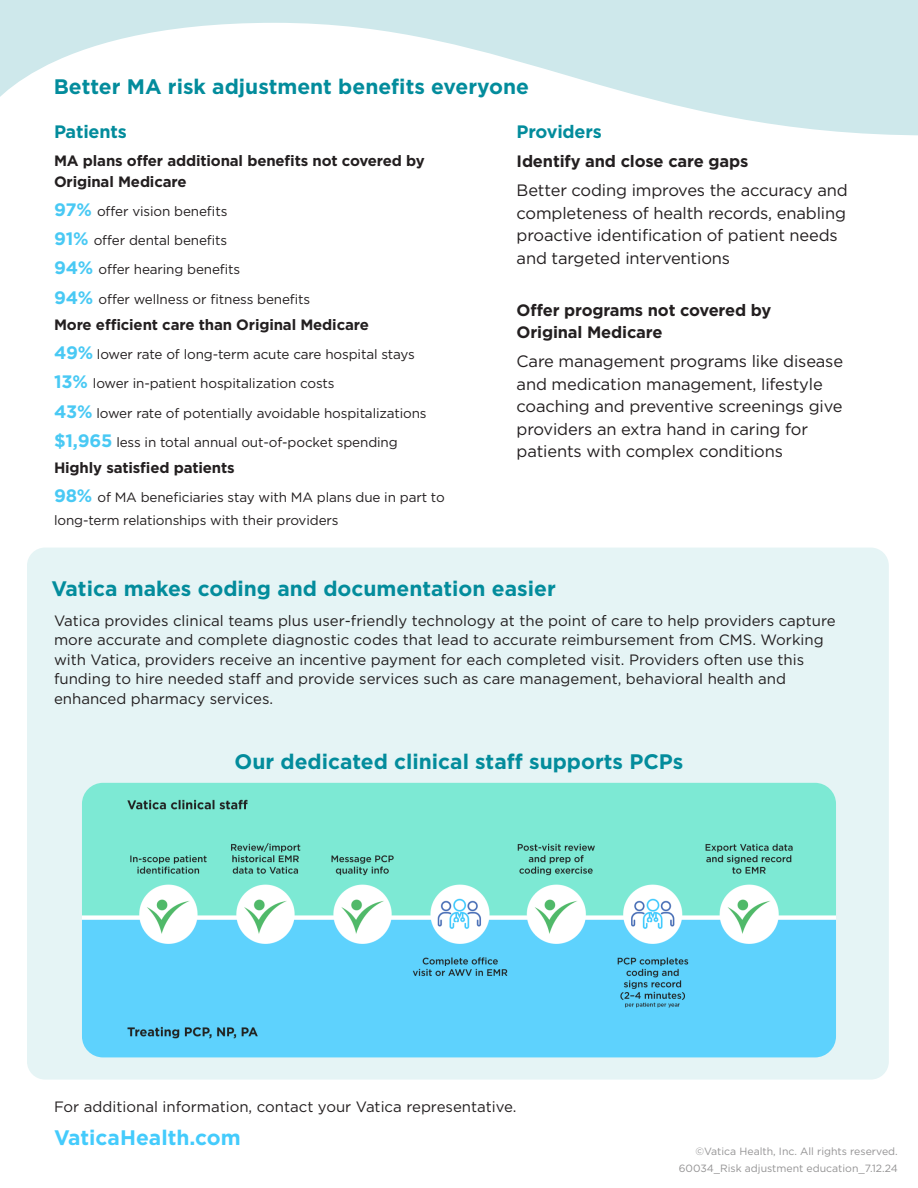
<style>
.page{position:relative;width:918px;height:1188px;background:#fff}
.page>*{position:absolute;margin:0;border:0;box-sizing:border-box;transform-origin:0 0}
.t1{font:700 21px "Gotham";color:#038c9c}
.t2{font:700 21px "Gotham";color:#44cbfc}
.t3{font:700 18px "Gotham";letter-spacing:-.01em;color:#038c9c}
.t4{font:16.5px/22.5px "Gotham";letter-spacing:-.01em;color:#231f20}
.t5{font:700 16.5px/22.5px "Gotham";letter-spacing:-.01em;color:#231f20}
.t6{font:15px/19.5px "Gotham";color:#231f20}
.t7{font:700 15px/21px "Gotham";letter-spacing:-.01em;color:#231f20}
.t8{font:13.5px/22.5px "Gotham";letter-spacing:-.01em;color:#231f20}
.Body{font:10.5px "Gotham";color:#949394}
.s1{font-weight:700;font-size:18px;color:#49c9f4}
</style>
<div class="page">
<div style="left:27px;top:548px;width:862px;height:532px;background:#e5f4f5;border-radius:18px"></div>
<svg style="left:0;top:0;width:918px;height:135px;fill:#cee8eb"></svg>
<img style="left:82px;top:783px;width:754px;height:274px">
<p class="t1" style="left:54px;top:73px;width:477px">Better MA risk adjustment benefits everyone</p>
<p class="t3" style="left:54px;top:119px;width:74px">Patients</p>
<p class="t7" style="left:54px;top:150px;width:372px">MA plans offer additional benefits not covered by<br>Original Medicare</p>
<p class="t8" style="left:54px;top:199px;width:175px"><span class="s1">97%</span> offer vision benefits</p>
<p class="t8" style="left:54px;top:229px;width:175px"><span class="s1">91%</span> offer dental benefits</p>
<p class="t8" style="left:54px;top:258px;width:188px"><span class="s1">94%</span> offer hearing benefits</p>
<p class="t8" style="left:54px;top:287px;width:258px"><span class="s1">94%</span> offer wellness or fitness benefits</p>
<p class="t7" style="left:54px;top:314px;width:316px">More efficient care than Original Medicare</p>
<p class="t8" style="left:54px;top:343px;width:362px"><span class="s1">49%</span> lower rate of long-term acute care hospital stays</p>
<p class="t8" style="left:54px;top:372px;width:282px"><span class="s1">13%</span> lower in-patient hospitalization costs</p>
<p class="t8" style="left:54px;top:401px;width:374px"><span class="s1">43%</span> lower rate of potentially avoidable hospitalizations</p>
<p class="t8" style="left:54px;top:430px;width:345px"><span class="s1">$1,965</span> less in total annual out-of-pocket spending</p>
<p class="t7" style="left:54px;top:457px;width:182px">Highly satisfied patients</p>
<p class="t8" style="left:54px;top:486px;width:392px"><span class="s1">98%</span> of MA beneficiaries stay with MA plans due in part to long-term relationships with their providers</p>
<p class="t3" style="left:517px;top:119px;width:87px">Providers</p>
<p class="t5" style="left:517px;top:150px;width:233px">Identify and close care gaps</p>
<p class="t4" style="left:517px;top:179px;width:333px">Better coding improves the accuracy and completeness of health records, enabling proactive identification of patient needs and targeted interventions</p>
<p class="t5" style="left:517px;top:298px;width:256px">Offer programs not covered by<br>Original Medicare</p>
<p class="t4" style="left:517px;top:350px;width:328px">Care management programs like disease and medication management, lifestyle coaching and preventive screenings give providers an extra hand in caring for patients with complex conditions</p>
<p class="t1" style="left:51px;top:574px;width:506px">Vatica makes coding and documentation easier</p>
<p class="t6" style="left:54px;top:610px;width:783px">Vatica provides clinical teams plus user-friendly technology at the point of care to help providers capture more accurate and complete diagnostic codes that lead to accurate reimbursement from CMS. Working with Vatica, providers receive an incentive payment for each completed visit. Providers often use this funding to hire needed staff and provide services such as care management, behavioral health and enhanced pharmacy services.</p>
<p class="t1" style="left:235px;top:748px;width:450px">Our dedicated clinical staff supports PCPs</p>
<p class="t6" style="left:54px;top:1096px;width:464px">For additional information, contact your Vatica representative.</p>
<p class="t2" style="left:54px;top:1123px;width:188px">VaticaHealth.com</p>
<p class="Body" style="left:695px;top:1144px;width:204px">©Vatica Health, Inc. All rights reserved.</p>
<p class="Body" style="left:679px;top:1161px;width:221px">60034_Risk adjustment education_7.12.24</p>
</div>
